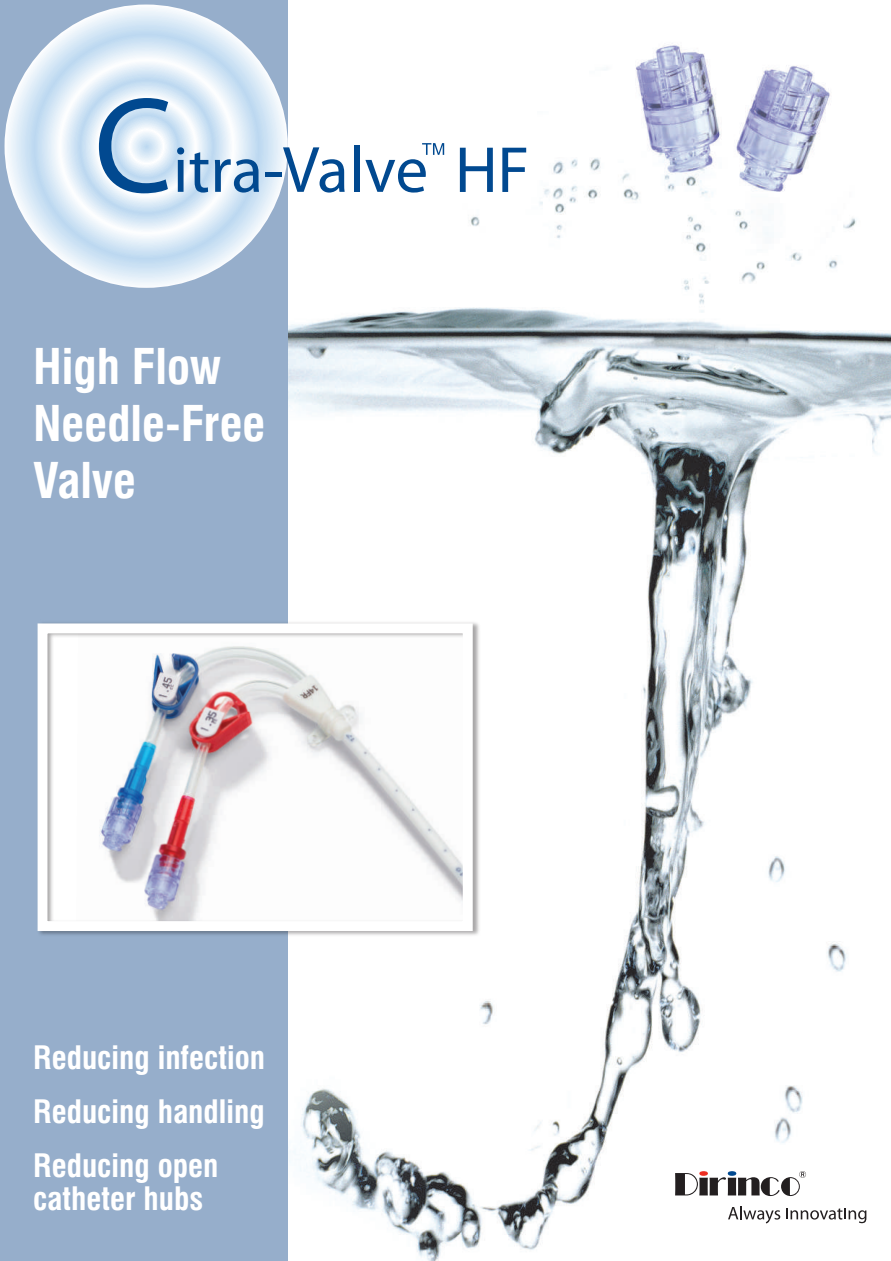
<style>
.page{position:relative;width:891px;height:1261px;background:#fff}
.page>*{position:absolute;margin:0;border:0;box-sizing:border-box;transform-origin:0 0}
.t1{font:65.7px "Myriad Pro";color:#014990}
.t2{font:700 condensed 48px/57px "Swiss 721 BT";color:#fff}
.t3{font:700 condensed 31.5px/54px "Swiss 721 BT";color:#fff;text-align:justify}
</style>
<div class="page">
<img style="left:288px;top:45px;width:603px;height:1216px">
<div style="left:0;top:0;width:288px;height:1261px;background:#96aecb"></div>
<svg style="left:728px;top:1206px;width:52px;height:17px"></svg>
<svg style="left:786px;top:1208px;width:80px;height:15px"></svg>
<svg style="left:675px;top:1171px;width:131px;height:25px"></svg>
<img style="left:37px;top:620px;width:445px;height:319px">
<div style="left:38px;top:623px;width:435px;height:308px;border:10px solid #fff"></div>
<svg style="left:5px;top:5px;width:283px;height:283px;background:#dbeaf7"></svg>
<svg style="left:99px;top:98px;width:69px;height:95px;background:#9bbad8"></svg>
<svg style="left:177px;top:147px;width:7px;height:45px"></svg>
<svg style="left:190px;top:152px;width:18px;height:41px"></svg>
<svg style="left:215px;top:159px;width:44px;height:34px"></svg>
<hr style="left:265px;top:172px;width:16px;height:4px;background:#014990">
<svg style="left:283px;top:147px;width:62px;height:46px"></svg>
<div style="left:354px;top:145px;width:5px;height:47px;background:#014990"></div>
<svg style="left:365px;top:143px;width:79px;height:50px"></svg>
<h2 class="t2" style="left:33px;top:338px;width:234px">High Flow<br>Needle-Free<br>Valve</h2>
<h1 class="t1" style="left:455px;top:134px;width:76px">HF</h1>
<p class="t3" style="left:33px;top:1031px;width:234px">Reducing infection Reducing handling Reducing open</p>
<p class="t3" style="left:33px;top:1172px;width:172px">catheter hubs</p>
</div>
